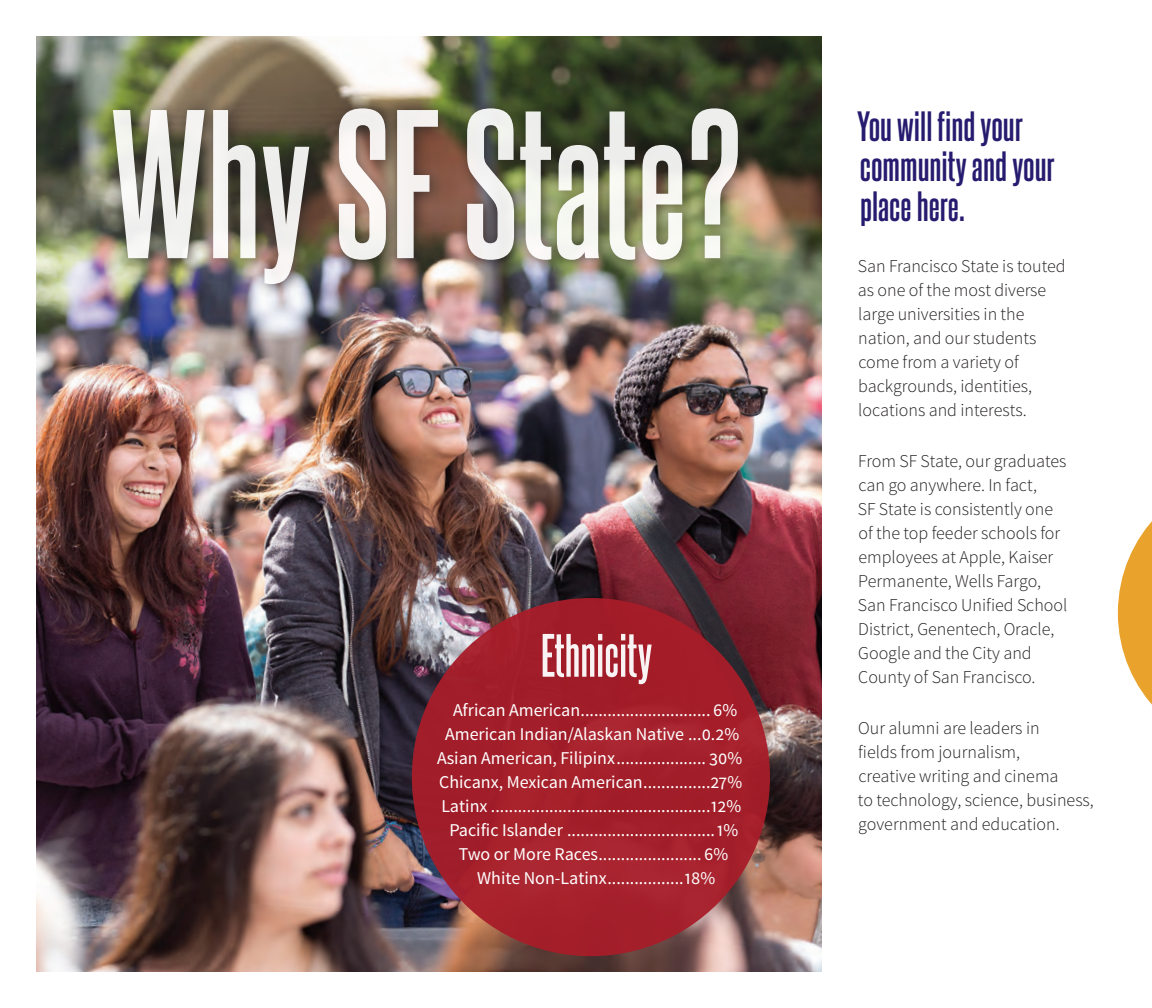
<style>
.page{position:relative;width:1152px;height:1008px;background:#fff}
.page>*{position:absolute;margin:0;border:0;box-sizing:border-box;transform-origin:0 0}
.t1{font:700 180px "Steelfish Rg";color:#fff}
.t2{font:700 52px "Steelfish Rg";color:#fff}
.t3{font:700 36px/40px "Steelfish Rg";color:#261b6f;scale:1.1 1}
.t4{font:300 18px/24px "Source Sans Pro";color:#231f20}
.t5{font:18px "Source Sans Pro";color:#fff}
</style>
<div class="page">
<img style="left:36px;top:36px;width:785px;height:936px">
<div style="left:101px;top:96px;width:654px;height:205px;background:#231f20;opacity:.75"></div>
<svg style="left:1118px;top:521px;width:34px;height:184px"></svg>
<div style="left:412px;top:598px;width:358px;height:358px;background:#a71d29;border-radius:50%"></div>
<h1 class="t1" style="left:111px;top:74px;width:632px">Why SF State?</h1>
<h3 class="t3" style="left:857px;top:105px;width:181px">You will find your community and your place here.</h3>
<p class="t4" style="left:858px;top:254px;width:209px">San Francisco State is touted as one of the most diverse large universities in the nation, and our students come from a variety of backgrounds, identities, locations and interests.</p>
<p class="t4" style="left:858px;top:449px;width:211px">From SF State, our graduates can go anywhere. In fact,<br>SF State is consistently one of the top feeder schools for employees at Apple, Kaiser<br>Permanente, Wells Fargo,<br>San Francisco Unified School<br>District, Genentech, Oracle,<br>Google and the City and<br>County of San Francisco.</p>
<p class="t4" style="left:858px;top:716px;width:237px">Our alumni are leaders in<br>fields from journalism,<br>creative writing and cinema<br>to technology, science, business, government and education.</p>
<h2 class="t2" style="left:541px;top:624px;width:113px">Ethnicity</h2>
<p class="t5" style="left:453px;top:699px;width:286px">African American............................. 6%</p>
<p class="t5" style="left:445px;top:723px;width:296px">American Indian/Alaskan Native ...0.2%</p>
<p class="t5" style="left:437px;top:747px;width:307px">Asian American, Filipinx.................... 30%</p>
<p class="t5" style="left:439px;top:771px;width:305px">Chicanx, Mexican American...............27%</p>
<p class="t5" style="left:441px;top:795px;width:301px">Latinx .................................................12%</p>
<p class="t5" style="left:449px;top:819px;width:290px">Pacific Islander .................................1%</p>
<p class="t5" style="left:459px;top:843px;width:271px">Two or More Races....................... 6%</p>
<p class="t5" style="left:477px;top:867px;width:240px">White Non-Latinx.................18%</p>
</div>
